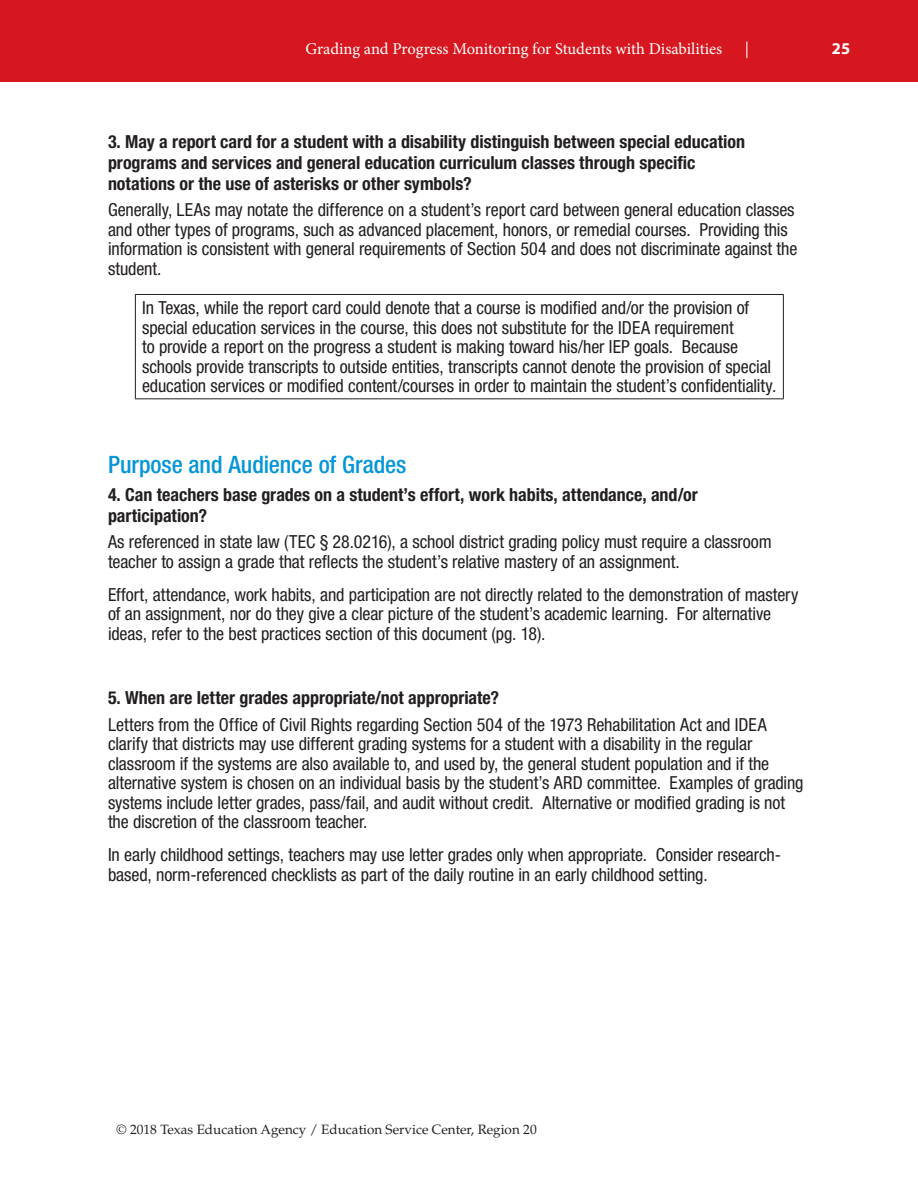
<style>
.page{position:relative;width:918px;height:1188px;background:#fff}
.page>*{position:absolute;margin:0;border:0;box-sizing:border-box;transform-origin:0 0}
.t1{font:500 condensed 24px "Helvetica Neue LT Std";letter-spacing:-.005em;color:#0696d7}
.t2{font:condensed 18px/19.5px "Helvetica Neue LT Std";letter-spacing:-.005em;color:#231f20}
.t3{font:700 condensed 18px/21px "Helvetica Neue LT Std";color:#231f20}
.t4{font:16.5px "Minion Pro";letter-spacing:-.005em;color:#fff}
.t5{font:700 16.5px "Myriad Pro";color:#fff}
.t6{font:italic 16.5px "Minion Pro";color:#fff}
.t7{font:13.5px "Palatino LT Std";color:#231f20}
</style>
<div class="page">
<div style="left:0;top:0;width:918px;height:82px;background:#d7171f"></div>
<hr style="left:135px;top:294px;width:649px;height:1px;background:#231f20">
<hr style="left:135px;top:295px;width:1px;height:103px;background:#231f20">
<hr style="left:783px;top:295px;width:1px;height:103px;background:#231f20">
<hr style="left:135px;top:398px;width:649px;height:1px;background:#231f20">
<p class="t4" style="left:305px;top:38px;width:418px">Grading and Progress Monitoring for Students with Disabilities</p>
<p class="t6" style="left:745px;top:38px;width:5px">|</p>
<p class="t5" style="left:832px;top:38px;width:20px">25</p>
<p class="t3" style="left:108px;top:131px;width:639px">3. May a report card for a student with a disability distinguish between special education programs and services and general education curriculum classes through specific notations or the use of asterisks or other symbols?</p>
<p class="t2" style="left:108px;top:200px;width:691px">Generally, LEAs may notate the difference on a student’s report card between general education classes and other types of programs, such as advanced placement, honors, or remedial courses. Providing this information is consistent with general requirements of Section 504 and does not discriminate against the student.</p>
<p class="t2" style="left:142px;top:298px;width:636px">In Texas, while the report card could denote that a course is modified and/or the provision of special education services in the course, this does not substitute for the IDEA requirement<br>to provide a report on the progress a student is making toward his/her IEP goals. Because schools provide transcripts to outside entities, transcripts cannot denote the provision of special education services or modified content/courses in order to maintain the student’s confidentiality.</p>
<h1 class="t1" style="left:108px;top:451px;width:300px">Purpose and Audience of Grades</h1>
<p class="t3" style="left:108px;top:484px;width:591px">4. Can teachers base grades on a student’s effort, work habits, attendance, and/or participation?</p>
<p class="t2" style="left:108px;top:532px;width:665px">As referenced in state law (TEC § 28.0216), a school district grading policy must require a classroom teacher to assign a grade that reflects the student’s relative mastery of an assignment.</p>
<p class="t2" style="left:108px;top:585px;width:692px">Effort, attendance, work habits, and participation are not directly related to the demonstration of mastery of an assignment, nor do they give a clear picture of the student’s academic learning. For alternative ideas, refer to the best practices section of this document (pg. 18).</p>
<p class="t3" style="left:108px;top:687px;width:393px">5. When are letter grades appropriate/not appropriate?</p>
<p class="t2" style="left:108px;top:714px;width:697px">Letters from the Office of Civil Rights regarding Section 504 of the 1973 Rehabilitation Act and IDEA clarify that districts may use different grading systems for a student with a disability in the regular classroom if the systems are also available to, and used by, the general student population and if the alternative system is chosen on an individual basis by the student’s ARD committee. Examples of grading systems include letter grades, pass/fail, and audit without credit. Alternative or modified grading is not the discretion of the classroom teacher.</p>
<p class="t2" style="left:108px;top:845px;width:675px">In early childhood settings, teachers may use letter grades only when appropriate. Consider research&shy;based, norm-referenced checklists as part of the daily routine in an early childhood setting.</p>
<p class="t7" style="left:117px;top:1121px;width:422px">© 2018 Texas Education Agency / Education Service Center, Region 20</p>
</div>
